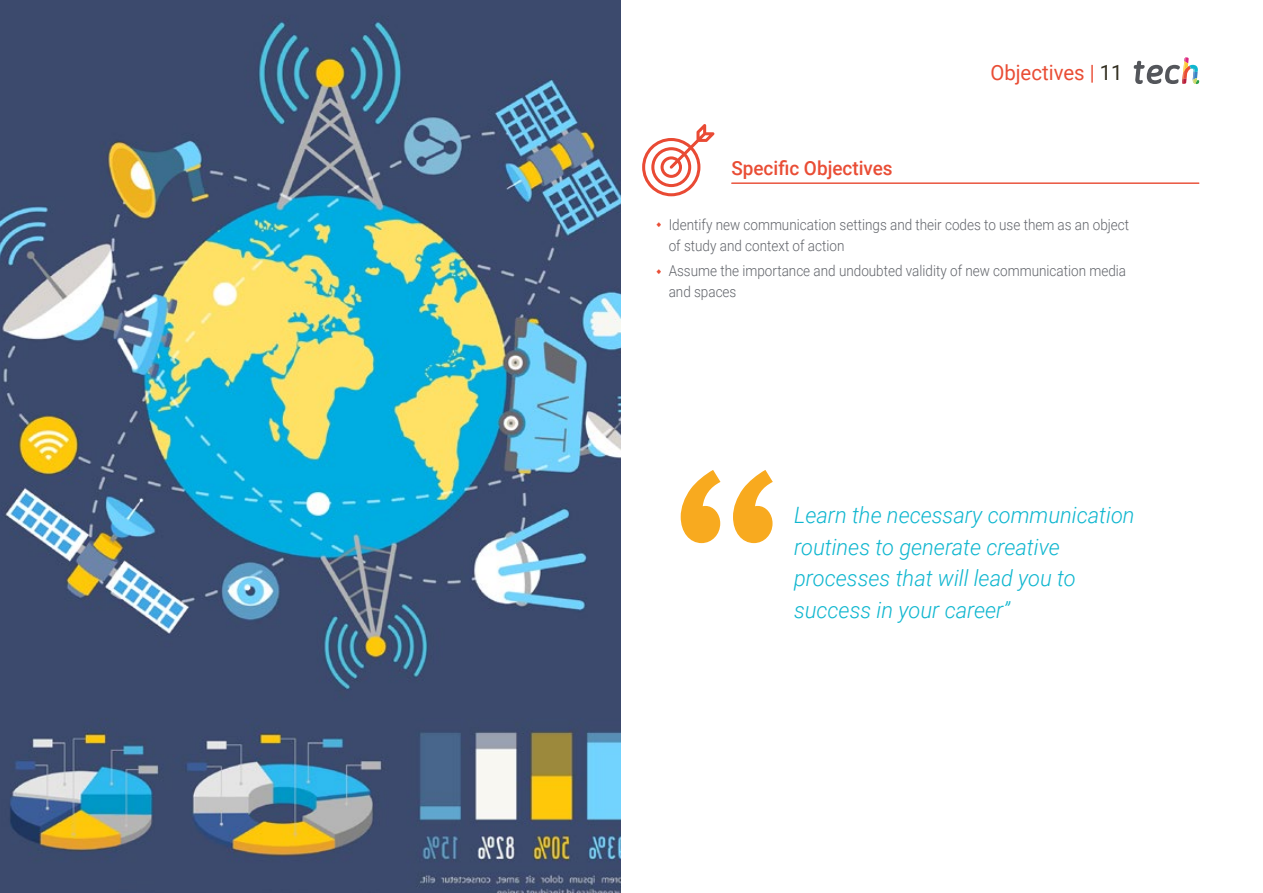
<style>
.page{position:relative;width:1263px;height:893px;background:#fff}
.page>*{position:absolute;margin:0;border:0;box-sizing:border-box;transform-origin:0 0}
.t1{font:italic 300 22.5px/31.5px "Roboto";color:#0fb6cf}
.t2{font:21px "Roboto";color:#e94d35}
.t3{font:500 19.5px "Roboto";color:#e94d35}
.t4{font:300 15px/21px "Roboto";color:#61646a;scale:.9 1}
.s1{color:#312e20}
</style>
<div class="page">
<svg style="left:642px;top:124px;width:72px;height:72px"></svg>
<hr style="left:731px;top:183px;width:468px;height:1px;background:#e94d35">
<svg style="left:1134px;top:57px;width:65px;height:27px"></svg>
<svg style="left:681px;top:470px;width:92px;height:73px"></svg>
<img style="left:0;top:0;width:621px;height:893px">
<h3 class="t3" style="left:731px;top:155px;width:163px">Specific Objectives</h3>
<h2 class="t2" style="left:990px;top:57px;width:134px">Objectives | <span class="s1">11</span></h2>
<p class="t4" style="left:669px;top:214px;width:513px">Identify new communication settings and their codes to use them as an object of study and context of action</p>
<p class="t4" style="left:669px;top:260px;width:510px">Assume the importance and undoubted validity of new communication media and spaces</p>
<h1 class="t1" style="left:794px;top:499px;width:342px">Learn the necessary communication routines to generate creative processes that will lead you to success in your career”</h1>
</div>
